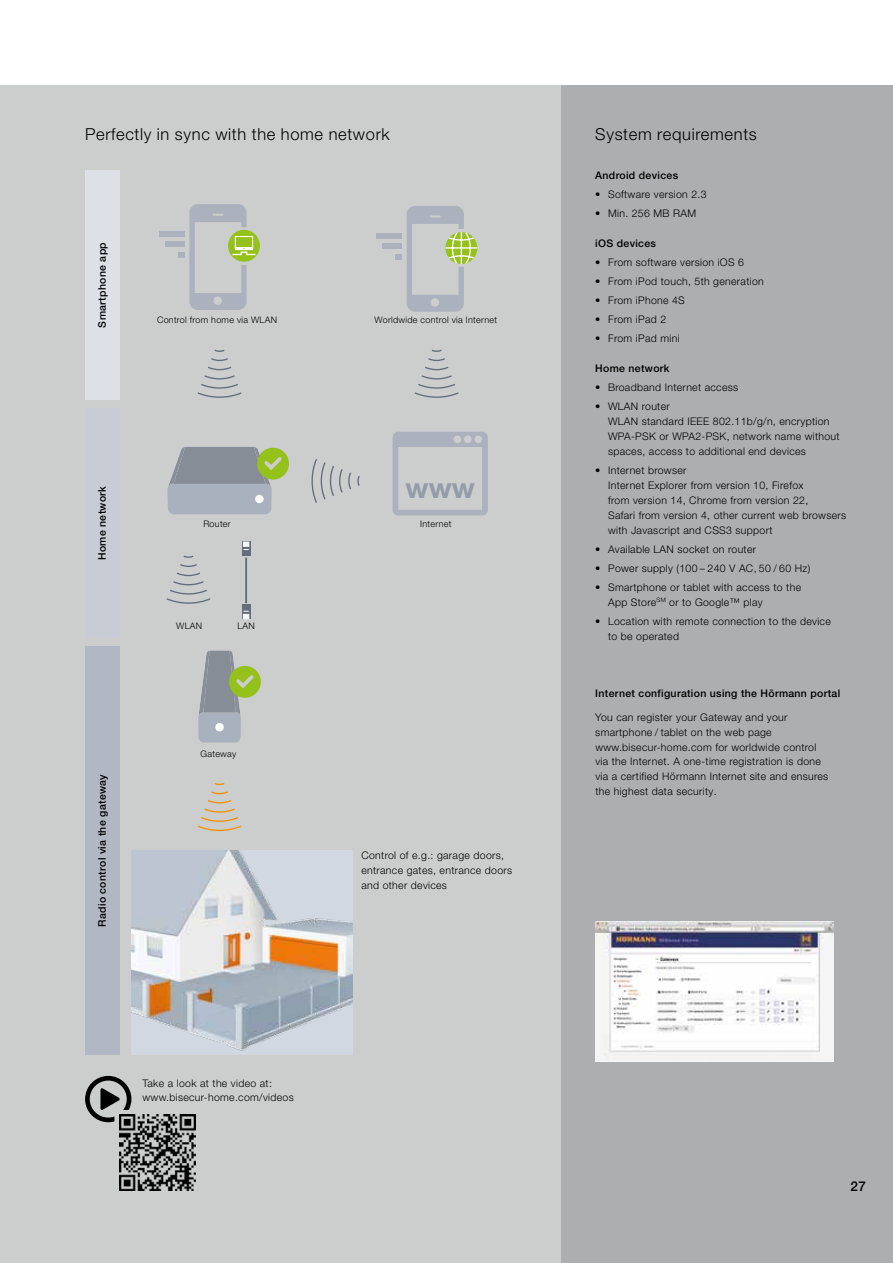
<style>
.page{position:relative;width:893px;height:1263px;background:#fff}
.page>*{position:absolute;margin:0;border:0;box-sizing:border-box;transform-origin:0 0}
.t1{font:700 28.35px "Hoermann Helvetica Neue";color:#939ca9}
.t2{font:300 16.5px "Hoermann Helvetica Neue";letter-spacing:.04em;color:#000}
.t3{font:500 13.5px "Hoermann Helvetica Neue";color:#000}
.t4{font:300 10.5px/14.9px "Hoermann Helvetica Neue";letter-spacing:.03em;color:#000}
.t5{font:500 10.5px "Hoermann Helvetica Neue";letter-spacing:.03em;color:#000}
.t6{font:300 9px "Hoermann Helvetica Neue";letter-spacing:.03em;color:#000}
</style>
<div class="page">
<div style="left:0;top:85px;width:893px;height:1178px;background:#cccdcd"></div>
<div style="left:561px;top:85px;width:332px;height:1178px;background:#adaeaf"></div>
<img style="left:119px;top:1114px;width:77px;height:77px">
<svg style="left:85px;top:1076px;width:46px;height:46px"></svg>
<svg style="left:197px;top:349px;width:45px;height:49px"></svg>
<svg style="left:197px;top:782px;width:45px;height:50px"></svg>
<svg style="left:414px;top:349px;width:45px;height:49px"></svg>
<svg style="left:311px;top:459px;width:49px;height:44px"></svg>
<svg style="left:393px;top:432px;width:95px;height:83px"></svg>
<div style="left:376px;top:233px;width:25px;height:5px;background:#abb2be"></div>
<div style="left:382px;top:243px;width:19px;height:6px;background:#abb2be"></div>
<svg style="left:395px;top:254px;width:6px;height:5px"></svg>
<svg style="left:407px;top:206px;width:70px;height:106px"></svg>
<div style="left:159px;top:231px;width:25px;height:5px;background:#abb2be"></div>
<div style="left:165px;top:242px;width:19px;height:5px;background:#abb2be"></div>
<svg style="left:167px;top:447px;width:122px;height:67px"></svg>
<svg style="left:198px;top:651px;width:63px;height:91px"></svg>
<svg style="left:242px;top:604px;width:8px;height:15px"></svg>
<svg style="left:243px;top:611px;width:7px;height:8px"></svg>
<svg style="left:166px;top:541px;width:84px;height:63px"></svg>
<svg style="left:228px;top:230px;width:32px;height:32px"></svg>
<svg style="left:178px;top:204px;width:79px;height:106px"></svg>
<img style="left:132px;top:850px;width:221px;height:204px">
<div style="left:85px;top:646px;width:34px;height:408px;background:#b2b8c3"></div>
<div style="left:85px;top:408px;width:34px;height:230px;background:#c7ccd5"></div>
<div style="left:85px;top:170px;width:34px;height:230px;background:#dde0e6"></div>
<img style="left:595px;top:921px;width:238px;height:140px">
<h2 class="t2" style="left:85px;top:123px;width:306px">Perfectly in sync with the home network</h2>
<h2 class="t2" style="left:595px;top:123px;width:163px">System requirements</h2>
<p class="t5" style="left:595px;top:167px;width:84px">Android devices</p>
<p class="t4" style="left:595px;top:186px;width:113px">• Software version 2.3</p>
<p class="t4" style="left:595px;top:205px;width:102px">• Min. 256 MB RAM</p>
<p class="t5" style="left:595px;top:236px;width:62px">iOS devices</p>
<p class="t4" style="left:595px;top:254px;width:150px">• From software version iOS 6</p>
<p class="t4" style="left:595px;top:273px;width:170px">• From iPod touch, 5th generation</p>
<p class="t4" style="left:595px;top:292px;width:91px">• From iPhone 4S</p>
<p class="t4" style="left:595px;top:311px;width:72px">• From iPad 2</p>
<p class="t4" style="left:595px;top:330px;width:86px">• From iPad mini</p>
<p class="t5" style="left:595px;top:361px;width:76px">Home network</p>
<p class="t4" style="left:595px;top:379px;width:144px">• Broadband Internet access</p>
<p class="t4" style="left:608px;top:398px;width:233px;text-indent:-13px">• WLAN router<br>WLAN standard IEEE 802.11b/g/n, encryption WPA-PSK or WPA2-PSK, network name without spaces, access to additional end devices</p>
<p class="t4" style="left:608px;top:462px;width:240px;text-indent:-13px">• Internet browser<br>Internet Explorer from version 10, Firefox<br>from version 14, Chrome from version 22,<br>Safari from version 4, other current web browsers with Javascript and CSS3 support</p>
<p class="t4" style="left:595px;top:541px;width:162px">• Available LAN socket on router</p>
<p class="t4" style="left:595px;top:560px;width:216px">• Power supply (100 – 240 V AC, 50 / 60 Hz)</p>
<p class="t4" style="left:608px;top:579px;width:195px;text-indent:-13px">• Smartphone or tablet with access to the<br>App Store<sup>SM</sup> or to Google™ play</p>
<p class="t4" style="left:608px;top:613px;width:224px;text-indent:-13px">• Location with remote connection to the device to be operated</p>
<p class="t5" style="left:95px;top:327px;width:87px;rotate:-90deg">Smartphone app</p>
<p class="t6" style="left:157px;top:314px;width:121px">Control from home via WLAN</p>
<p class="t6" style="left:375px;top:314px;width:124px">Worldwide control via Internet</p>
<h1 class="t1" style="left:406px;top:468px;width:71px">www</h1>
<p class="t6" style="left:420px;top:518px;width:33px">Internet</p>
<p class="t5" style="left:95px;top:560px;width:76px;rotate:-90deg">Home network</p>
<p class="t6" style="left:203px;top:518px;width:29px">Router</p>
<p class="t6" style="left:176px;top:620px;width:27px">WLAN</p>
<p class="t6" style="left:237px;top:620px;width:19px">LAN</p>
<p class="t5" style="left:95px;top:927px;width:154px;rotate:-90deg">Radio control via the gateway</p>
<p class="t6" style="left:201px;top:747px;width:37px">Gateway</p>
<p class="t4" style="left:142px;top:1075px;width:153px">Take a look at the video at: www.bisecur-home.com/videos</p>
<p class="t4" style="left:361px;top:847px;width:152px">Control of e.g.: garage doors, entrance gates, entrance doors and other devices</p>
<p class="t5" style="left:595px;top:686px;width:246px">Internet configuration using the Hörmann portal</p>
<p class="t4" style="left:595px;top:709px;width:234px">You can register your Gateway and your smartphone / tablet on the web page www.bisecur-home.com for worldwide control via the Internet. A one-time registration is done via a certified Hörmann Internet site and ensures the highest data security.</p>
<p class="t3" style="left:850px;top:1176px;width:17px">27</p>
</div>
